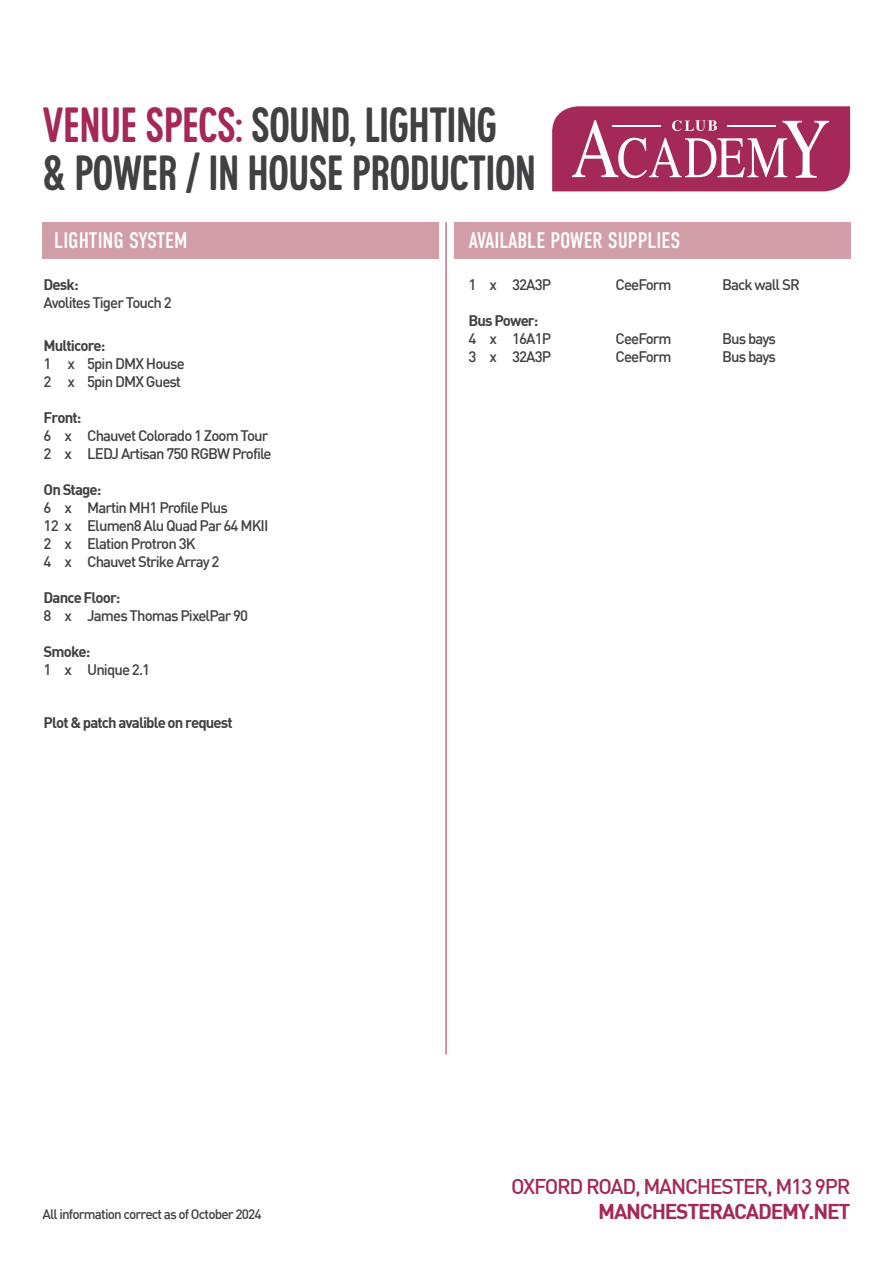
<style>
.page{position:relative;width:893px;height:1263px;background:#fff}
.page>*{position:absolute;margin:0;border:0;box-sizing:border-box;transform-origin:0 0}
.t1{font:48px/48px "Colaba";letter-spacing:-.01em;color:#414042}
.t2{font:22.5px "DIN Condensed";color:#fff}
.t3{font:500 21px "DIN";letter-spacing:-.06em;color:#a42858}
.t4{font:700 21px "DIN";letter-spacing:-.06em;color:#a42858}
.t5{font:500 15px/18px "DIN";letter-spacing:-.06em;color:#414042}
.t6{font:700 15px "DIN";letter-spacing:-.06em;color:#414042}
.t7{font:500 13.5px "DIN";letter-spacing:-.06em;color:#414042}
.s1{color:#a42858}
</style>
<div class="page">
<hr style="left:446px;top:222px;width:1px;height:832px;background:#a42858">
<div style="left:43px;top:222px;width:396px;height:37px;background:#d19ea8"></div>
<div style="left:455px;top:222px;width:396px;height:37px;background:#d19ea8"></div>
<svg style="left:552px;top:106px;width:298px;height:85px;background:#b24971"></svg>
<h1 class="t1" style="left:43px;top:102px;width:495px"><span class="s1">VENUE SPECS:</span> SOUND, LIGHTING<br>&amp; POWER / IN HOUSE PRODUCTION</h1>
<h2 class="t2" style="left:54px;top:228px;width:135px">LIGHTING SYSTEM</h2>
<h2 class="t2" style="left:469px;top:228px;width:213px">AVAILABLE POWER SUPPLIES</h2>
<p class="t6" style="left:44px;top:275px;width:37px">Desk:</p>
<p class="t5" style="left:44px;top:293px;width:130px">Avolites Tiger Touch 2</p>
<p class="t6" style="left:44px;top:336px;width:63px">Multicore:</p>
<p class="t5" style="left:44px;top:354px;width:143px">1 x 5pin DMX House<br>2 x 5pin DMX Guest</p>
<p class="t6" style="left:44px;top:408px;width:39px">Front:</p>
<p class="t5" style="left:44px;top:426px;width:229px">6 x Chauvet Colorado 1 Zoom Tour<br>2 x LEDJ Artisan 750 RGBW Profile</p>
<p class="t6" style="left:44px;top:480px;width:59px">On Stage:</p>
<p class="t5" style="left:44px;top:498px;width:226px">6 x Martin MH1 Profile Plus<br>12 x Elumen8 Alu Quad Par 64 MKII<br>2 x Elation Protron 3K<br>4 x Chauvet Strike Array 2</p>
<p class="t6" style="left:44px;top:588px;width:78px">Dance Floor:</p>
<p class="t5" style="left:44px;top:606px;width:206px">8 x James Thomas PixelPar 90</p>
<p class="t6" style="left:44px;top:642px;width:48px">Smoke:</p>
<p class="t5" style="left:44px;top:660px;width:108px">1 x Unique 2.1</p>
<p class="t6" style="left:44px;top:713px;width:191px">Plot &amp; patch avalible on request</p>
<p class="t7" style="left:43px;top:1205px;width:221px">All information correct as of October 2024</p>
<p class="t5" style="left:469px;top:275px;width:84px">1 x 32A3P</p>
<p class="t5" style="left:616px;top:275px;width:58px">CeeForm</p>
<p class="t5" style="left:722px;top:275px;width:79px">Back wall SR</p>
<p class="t6" style="left:469px;top:311px;width:71px">Bus Power:</p>
<p class="t5" style="left:469px;top:329px;width:84px">4 x 16A1P</p>
<p class="t5" style="left:616px;top:329px;width:58px">CeeForm</p>
<p class="t5" style="left:722px;top:329px;width:55px">Bus bays</p>
<p class="t5" style="left:469px;top:347px;width:84px">3 x 32A3P</p>
<p class="t5" style="left:616px;top:347px;width:58px">CeeForm</p>
<p class="t5" style="left:722px;top:347px;width:55px">Bus bays</p>
<h3 class="t3" style="left:511px;top:1173px;width:341px">OXFORD ROAD, MANCHESTER, M13 9PR</h3>
<h3 class="t4" style="left:598px;top:1197px;width:254px">MANCHESTERACADEMY.NET</h3>
</div>
